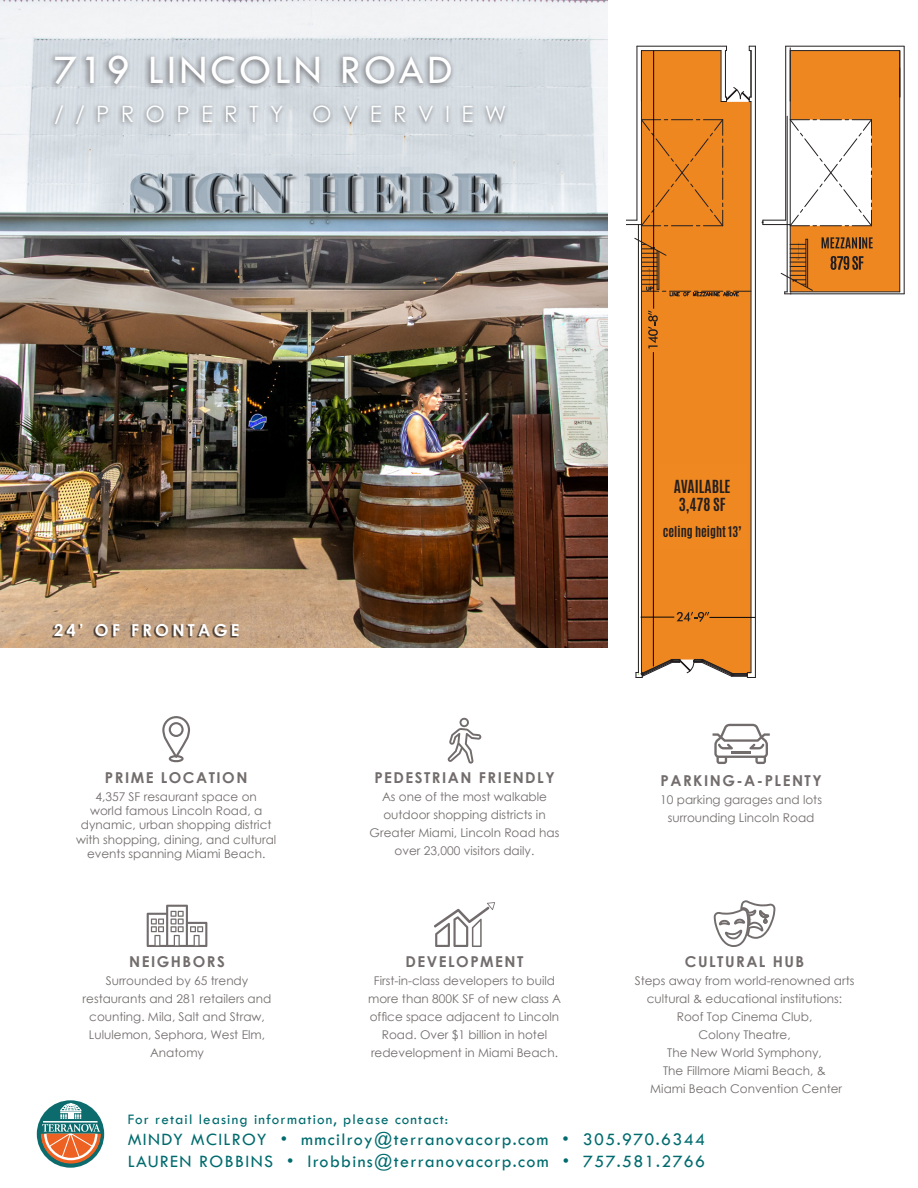
<style>
.page{position:relative;width:918px;height:1188px;background:#fff}
.page>*{position:absolute;margin:0;border:0;box-sizing:border-box;transform-origin:0 0}
.t1{font:42px "Tw Cen";letter-spacing:.075em;color:#fff}
.t2{font:22.5px "Century Gothic";letter-spacing:.5em;color:#fff}
.t3{font:18px "Tw Cen";letter-spacing:.075em;color:#006b6e}
.t4{font:700 16.5px "Century Gothic";letter-spacing:.2em;color:#fff}
.t5{font:700 15.15px "Antonio";color:#231f20}
.t6{font:700 15px "Century Gothic";letter-spacing:.1em;color:#726d6c}
.t7{font:15px "Tw Cen";letter-spacing:.075em;color:#006b6e}
.t8{font:700 12.3px "Antonio";color:#231f20}
.t9{font:12px/18px "Century Gothic";color:#726d6c;text-align:center}
</style>
<div class="page">
<img style="left:0;top:0;width:608px;height:647px">
<svg style="left:37px;top:1100px;width:67px;height:68px"></svg>
<svg style="left:41px;top:1104px;width:60px;height:60px"></svg>
<hr style="left:43px;top:1121px;width:55px;height:2px;background:#fff">
<div style="left:50px;top:103px;width:459px;height:27px;background:#231f20;opacity:.55"></div>
<div style="left:48px;top:51px;width:408px;height:41px;background:#231f20;opacity:.66"></div>
<div style="left:52px;top:624px;width:186px;height:14px;background:#231f20;opacity:.77"></div>
<svg style="left:162px;top:716px;width:28px;height:46px"></svg>
<svg style="left:714px;top:900px;width:61px;height:47px"></svg>
<svg style="left:448px;top:718px;width:33px;height:46px"></svg>
<svg style="left:434px;top:902px;width:61px;height:45px"></svg>
<svg style="left:147px;top:905px;width:60px;height:42px"></svg>
<svg style="left:713px;top:724px;width:57px;height:40px"></svg>
<div style="left:642px;top:51px;width:109px;height:608px;background:#ef8721"></div>
<hr style="left:721px;top:51px;width:1px;height:51px;background:#231f20">
<hr style="left:725px;top:51px;width:1px;height:46px;background:#231f20">
<hr style="left:751px;top:101px;width:1px;height:571px;background:#231f20">
<hr style="left:755px;top:46px;width:1px;height:631px;background:#231f20">
<hr style="left:751px;top:51px;width:1px;height:46px;background:#231f20">
<hr style="left:637px;top:46px;width:1px;height:174px;background:#231f20">
<hr style="left:641px;top:51px;width:1px;height:621px;background:#231f20">
<hr style="left:638px;top:225px;width:1px;height:447px;background:#231f20">
<hr style="left:637px;top:46px;width:90px;height:1px;background:#231f20">
<svg style="left:749px;top:46px;width:6px;height:5px"></svg>
<hr style="left:641px;top:50px;width:80px;height:1px;background:#231f20">
<svg style="left:721px;top:87px;width:30px;height:15px"></svg>
<svg style="left:636px;top:659px;width:120px;height:19px"></svg>
<svg style="left:634px;top:238px;width:117px;height:59px;background:#db822c"></svg>
<svg style="left:626px;top:119px;width:97px;height:107px;background:#e79442"></svg>
<hr style="left:900px;top:68px;width:1px;height:224px;background:#231f20">
<hr style="left:904px;top:46px;width:1px;height:248px;background:#231f20">
<hr style="left:900px;top:51px;width:1px;height:46px;background:#231f20">
<hr style="left:785px;top:46px;width:1px;height:174px;background:#231f20">
<hr style="left:790px;top:48px;width:1px;height:244px;background:#231f20">
<hr style="left:791px;top:294px;width:113px;height:1px;background:#231f20">
<hr style="left:786px;top:46px;width:118px;height:1px;background:#231f20">
<hr style="left:790px;top:50px;width:110px;height:1px;background:#231f20">
<svg style="left:762px;top:51px;width:138px;height:244px"></svg>
<svg style="left:677px;top:612px;width:32px;height:10px"></svg>
<hr style="left:641px;top:617px;width:33px;height:1px;background:#050504">
<hr style="left:709px;top:617px;width:46px;height:1px;background:#050504">
<svg style="left:648px;top:310px;width:10px;height:39px"></svg>
<hr style="left:653px;top:352px;width:1px;height:314px;background:#050504">
<hr style="left:653px;top:51px;width:1px;height:258px;background:#050504">
<div style="left:658px;top:464px;width:88px;height:85px;background:#ef8821"></div>
<p class="t1" style="left:54px;top:44px;width:400px">719 LINCOLN ROAD</p>
<p class="t2" style="left:54px;top:98px;width:231px">//PROPERTY</p>
<p class="t2" style="left:312px;top:98px;width:196px">OVERVIEW</p>
<p class="t4" style="left:54px;top:617px;width:187px">24’ OF FRONTAGE</p>
<p class="t6" style="left:105px;top:766px;width:144px">PRIME LOCATION</p>
<p class="t9" style="left:76px;top:789px;width:202px;line-height:14.4px">4,357 SF resaurant space on<br>world famous Lincoln Road, a dynamic, urban shopping district with shopping, dining, and cultural events spanning Miami Beach.</p>
<p class="t6" style="left:129px;top:950px;width:97px">NEIGHBORS</p>
<p class="t9" style="left:83px;top:972px;width:190px">Surrounded by 65 trendy restaurants and 281 retailers and counting. Mila, Salt and Straw,<br>Lululemon, Sephora, West Elm,<br>Anatomy</p>
<p class="t5" style="left:674px;top:475px;width:58px">AVAILABLE</p>
<p class="t5" style="left:679px;top:493px;width:48px">3,478 SF</p>
<p class="t8" style="left:663px;top:523px;width:80px">celing height 13’</p>
<p class="t6" style="left:374px;top:766px;width:182px">PEDESTRIAN FRIENDLY</p>
<p class="t9" style="left:370px;top:787px;width:191px">As one of the most walkable outdoor shopping districts in<br>Greater Miami, Lincoln Road has over 23,000 visitors daily.</p>
<p class="t6" style="left:406px;top:950px;width:119px">DEVELOPMENT</p>
<p class="t9" style="left:368px;top:972px;width:194px">First-in-class developers to build more than 800K SF of new class A office space adjacent to Lincoln<br>Road. Over $1 billion in hotel redevelopment in Miami Beach.</p>
<p class="t6" style="left:661px;top:769px;width:163px">PARKING-A-PLENTY</p>
<p class="t9" style="left:660px;top:791px;width:163px">10 parking garages and lots surrounding Lincoln Road</p>
<p class="t6" style="left:685px;top:950px;width:121px">CULTURAL HUB</p>
<p class="t9" style="left:635px;top:972px;width:221px">Steps away from world-renowned arts cultural &amp; educational institutions:<br>Roof Top Cinema Club,<br>Colony Theatre,<br>The New World Symphony,<br>The Fillmore Miami Beach, &amp;<br>Miami Beach Convention Center</p>
<p class="t7" style="left:128px;top:1110px;width:322px">For retail leasing information, please contact:</p>
<p class="t3" style="left:128px;top:1129px;width:579px">MINDY MCILROY • mmcilroy@terranovacorp.com • 305.970.6344</p>
<p class="t3" style="left:128px;top:1151px;width:579px">LAUREN ROBBINS • lrobbins@terranovacorp.com • 757.581.2766</p>
</div>
